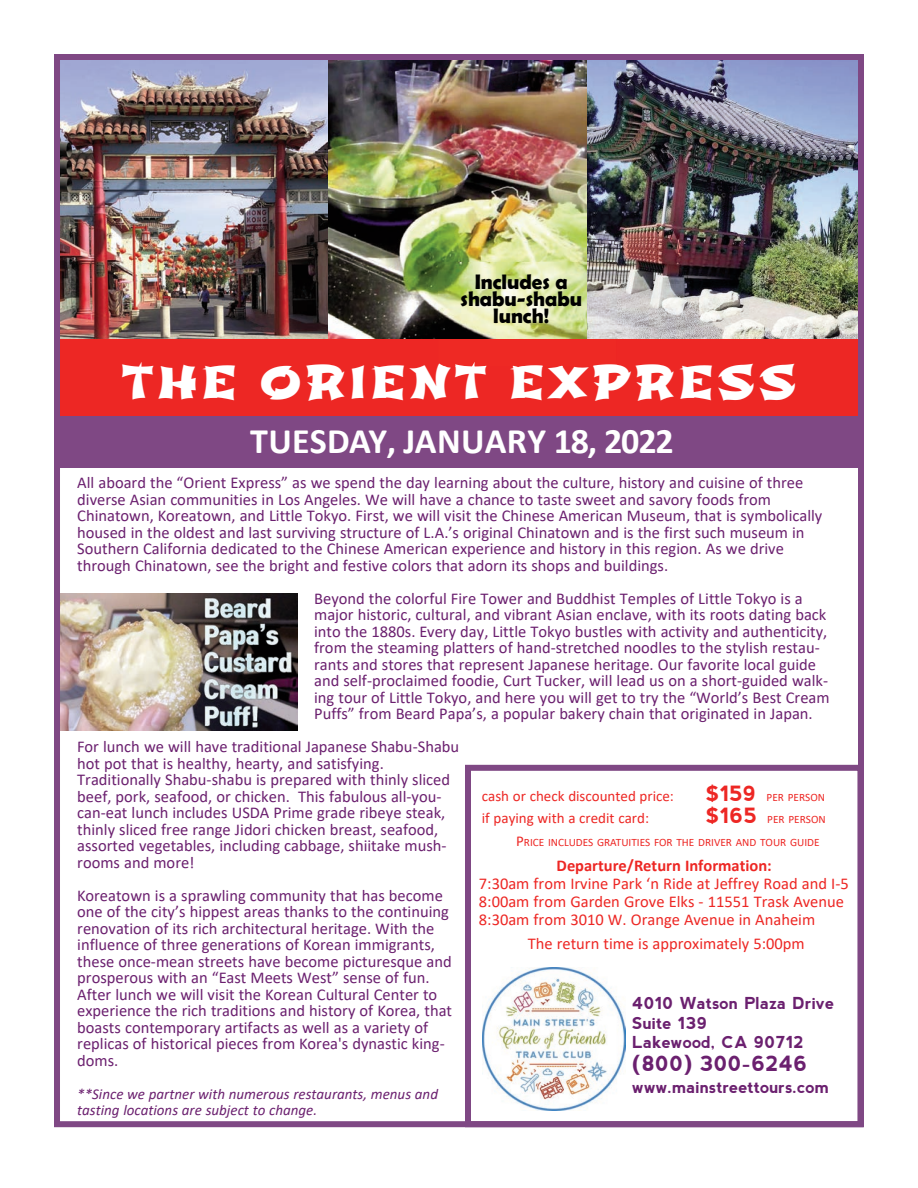
<style>
.page{position:relative;width:918px;height:1188px;background:#fff}
.page>*{position:absolute;margin:0;border:0;box-sizing:border-box;transform-origin:0 0}
.t1{font:45px "Shojumaru";letter-spacing:.11em;color:#fff}
.t2{font:700 36px "Calibri";letter-spacing:.005em;color:#fff}
.t3{font:700 21px/17.1px "Berlin Sans FB Demi";color:#000;text-align:center}
.t4{font:700 21px "nevis";color:#6b206f}
.t5{font:16.5px/16.5px "Calibri";color:#6b206f}
.t6{font:16.5px/18px "Calibri";color:#ed2724}
.t7{font:700 16.5px/19.8px "nevis";color:#6b206f}
.t8{font:700 16.5px "Calibri";color:#ed2724}
.t9{font:italic 15px/16.5px "Calibri";color:#6b206f}
.t10{font:15px "Calibri";color:#ed2724}
.t11{font:11.25px/22.5px "Calibri";color:#ed2724}
.s1{font-family:"nevis";font-weight:700;font-size:21px}
.s2{font-size:15px}
</style>
<div class="page">
<div style="left:57px;top:339px;width:804px;height:77px;background:#ed2724"></div>
<div style="left:59px;top:416px;width:805px;height:51px;background:#7f4884"></div>
<div style="left:465px;top:765px;width:398px;height:362px;border:6px solid #7f4884"></div>
<img style="left:483px;top:968px;width:143px;height:143px">
<img style="left:61px;top:61px;width:267px;height:278px">
<img style="left:587px;top:61px;width:270px;height:278px">
<img style="left:328px;top:61px;width:259px;height:278px">
<img style="left:61px;top:593px;width:237px;height:138px">
<img style="left:438px;top:263px;width:179px;height:103px">
<div style="left:54px;top:54px;width:810px;height:1073px;border:6px solid #7f4884"></div>
<p class="t3" style="left:461px;top:273px;width:123px">Includes a shabu-shabu lunch!</p>
<h1 class="t1" style="left:122px;top:354px;width:675px">THE ORIENT EXPRESS</h1>
<h2 class="t2" style="left:250px;top:426px;width:425px">TUESDAY, JANUARY 18, 2022</h2>
<p class="t5" style="left:77px;top:476px;width:747px">All aboard the “Orient Express” as we spend the day learning about the culture, history and cuisine of three diverse Asian communities in Los Angeles. We will have a chance to taste sweet and savory foods from Chinatown, Koreatown, and Little Tokyo. First, we will visit the Chinese American Museum, that is symbolically housed in the oldest and last surviving structure of L.A.’s original Chinatown and is the first such museum in Southern California dedicated to the Chinese American experience and history in this region. As we drive through Chinatown, see the bright and festive colors that adorn its shops and buildings.</p>
<p class="t5" style="left:314px;top:591px;width:517px">Beyond the colorful Fire Tower and Buddhist Temples of Little Tokyo is a major historic, cultural, and vibrant Asian enclave, with its roots dating back into the 1880s. Every day, Little Tokyo bustles with activity and authenticity, from the steaming platters of hand-stretched noodles to the stylish restau&shy;rants and stores that represent Japanese heritage. Our favorite local guide and self-proclaimed foodie, Curt Tucker, will lead us on a short-guided walk&shy;ing tour of Little Tokyo, and here you will get to try the “World’s Best Cream Puffs” from Beard Papa’s, a popular bakery chain that originated in Japan.</p>
<p class="t5" style="left:77px;top:740px;width:383px">For lunch we will have traditional Japanese Shabu-Shabu hot pot that is healthy, hearty, and satisfying.<br>Traditionally Shabu-shabu is prepared with thinly sliced beef, pork, seafood, or chicken. This fabulous all-you&shy;can-eat lunch includes USDA Prime grade ribeye steak, thinly sliced free range Jidori chicken breast, seafood, assorted vegetables, including cabbage, shiitake mush&shy;rooms and more!</p>
<p class="t5" style="left:77px;top:888px;width:376px">Koreatown is a sprawling community that has become one of the city’s hippest areas thanks to the continuing renovation of its rich architectural heritage. With the influence of three generations of Korean immigrants, these once-mean streets have become picturesque and prosperous with an “East Meets West” sense of fun.<br>After lunch we will visit the Korean Cultural Center to experience the rich traditions and history of Korea, that boasts contemporary artifacts as well as a variety of replicas of historical pieces from Korea's dynastic king&shy;doms.</p>
<p class="t9" style="left:77px;top:1087px;width:362px">**Since we partner with numerous restaurants, menus and tasting locations are subject to change.</p>
<p class="t10" style="left:482px;top:789px;width:194px">cash or check discounted price:</p>
<p class="t11" style="left:705px;top:787px;width:121px"><span class="s1">$159</span> PER PERSON</p>
<p class="t10" style="left:482px;top:812px;width:169px">if paying with a credit card:</p>
<p class="t11" style="left:516px;top:809px;width:311px;text-indent:189px"><span class="s1">$165</span> PER PERSON<br><span class="s2">P</span>RICE INCLUDES GRATUITIES FOR THE DRIVER AND TOUR GUIDE</p>
<p class="t8" style="left:557px;top:859px;width:217px">Departure/Return Information:</p>
<p class="t6" style="left:479px;top:876px;width:371px">7:30am from Irvine Park ‘n Ride at Jeffrey Road and I-5<br>8:00am from Garden Grove Elks - 11551 Trask Avenue<br>8:30am from 3010 W. Orange Avenue in Anaheim</p>
<p class="t6" style="left:528px;top:936px;width:279px">The return time is approximately 5:00pm</p>
<p class="t7" style="left:632px;top:993px;width:204px">4010 Watson Plaza Drive<br>Suite 139<br>Lakewood, CA 90712</p>
<p class="t4" style="left:632px;top:1052px;width:177px">(800) 300-6246</p>
<p class="t7" style="left:632px;top:1078px;width:198px">www.mainstreettours.com</p>
</div>
